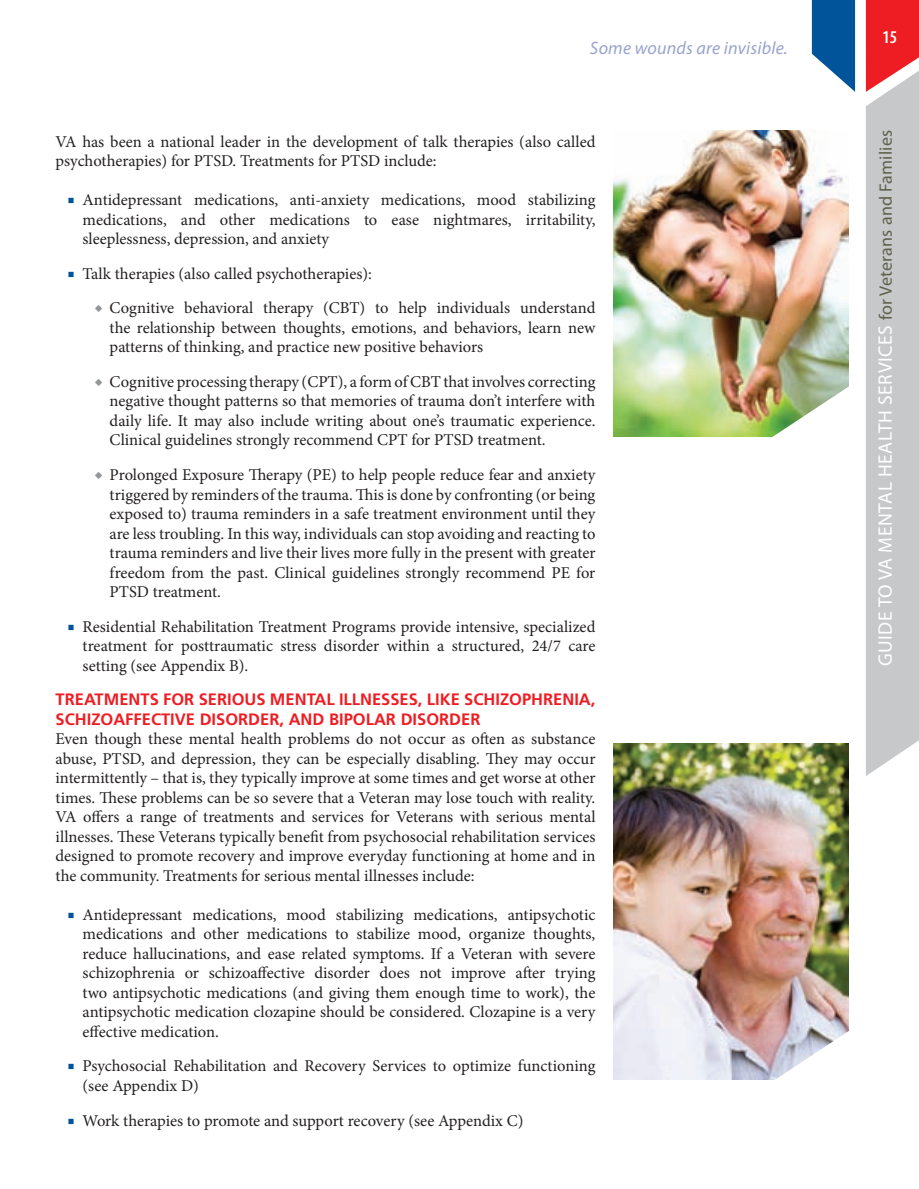
<style>
.page{position:relative;width:919px;height:1189px;background:#fff}
.page>*{position:absolute;margin:0;border:0;box-sizing:border-box;transform-origin:0 0}
.t1{font:19.5px "Myriad Pro";letter-spacing:.03em;color:#fff}
.t2{font:italic 18px "Myriad Pro";letter-spacing:.01em;color:#99a4cc}
.t3{font:600 condensed 18px "Myriad Pro";color:#fff}
.t4{font:16.5px/19.5px "Minion Pro";color:#231f20;text-align:justify}
.t5{font:700 16.5px/19.5px "Frutiger";color:#ee1d23}
.s1{font-weight:700;font-size:18px;color:#01549a}
.s2{font-weight:700;font-size:18px;color:#939598}
.s3{font-size:18px;color:#60614b}
</style>
<div class="page">
<svg style="left:811px;top:0;width:43px;height:91px"></svg>
<svg style="left:865px;top:0;width:53px;height:776px;background:#cdbabd"></svg>
<img style="left:613px;top:130px;width:234px;height:306px">
<svg style="left:770px;top:386px;width:79px;height:51px"></svg>
<img style="left:613px;top:743px;width:234px;height:335px">
<svg style="left:770px;top:1029px;width:79px;height:51px"></svg>
<p class="t2" style="left:589px;top:37px;width:199px">Some wounds are invisible.</p>
<p class="t4" style="left:55px;top:132px;width:541px">VA has been a national leader in the development of talk therapies (also called psychotherapies) for PTSD. Treatments for PTSD include:</p>
<p class="t4" style="left:82px;top:190px;width:514px;text-indent:-15px"><span class="s1">■</span> Antidepressant medications, anti-anxiety medications, mood stabilizing medications, and other medications to ease nightmares, irritability, sleeplessness, depression, and anxiety</p>
<p class="t4" style="left:67px;top:264px;width:305px"><span class="s1">■</span> Talk therapies (also called psychotherapies):</p>
<p class="t4" style="left:109px;top:298px;width:487px;text-indent:-15px"><span class="s2">◆</span> Cognitive behavioral therapy (CBT) to help individuals understand the relationship between thoughts, emotions, and behaviors, learn new patterns of thinking, and practice new positive behaviors</p>
<p class="t4" style="left:109px;top:372px;width:487px;text-indent:-15px"><span class="s2">◆</span> Cognitive processing therapy (CPT), a form of CBT that involves correcting negative thought patterns so that memories of trauma don’t interfere with daily life. It may also include writing about one’s traumatic experience.<br>Clinical guidelines strongly recommend CPT for PTSD treatment.</p>
<p class="t4" style="left:109px;top:465px;width:487px;text-indent:-15px"><span class="s2">◆</span> Prolonged Exposure Therapy (PE) to help people reduce fear and anxiety triggered by reminders of the trauma. This is done by confronting (or being exposed to) trauma reminders in a safe treatment environment until they are less troubling. In this way, individuals can stop avoiding and reacting to trauma reminders and live their lives more fully in the present with greater freedom from the past. Clinical guidelines strongly recommend PE for PTSD treatment.</p>
<p class="t4" style="left:82px;top:616px;width:514px;text-indent:-15px"><span class="s1">■</span> Residential Rehabilitation Treatment Programs provide intensive, specialized treatment for posttraumatic stress disorder within a structured, 24/7 care setting (see Appendix B).</p>
<h2 class="t5" style="left:56px;top:689px;width:541px">TREATMENTS FOR SERIOUS MENTAL ILLNESSES, LIKE SCHIZOPHRENIA,<br>SCHIZOAFFECTIVE DISORDER, AND BIPOLAR DISORDER</h2>
<p class="t4" style="left:56px;top:729px;width:541px">Even though these mental health problems do not occur as often as substance abuse, PTSD, and depression, they can be especially disabling. They may occur intermittently – that is, they typically improve at some times and get worse at other times. These problems can be so severe that a Veteran may lose touch with reality.<br>VA offers a range of treatments and services for Veterans with serious mental illnesses. These Veterans typically benefit from psychosocial rehabilitation services designed to promote recovery and improve everyday functioning at home and in the community. Treatments for serious mental illnesses include:</p>
<p class="t4" style="left:82px;top:904px;width:514px;text-indent:-15px"><span class="s1">■</span> Antidepressant medications, mood stabilizing medications, antipsychotic medications and other medications to stabilize mood, organize thoughts, reduce hallucinations, and ease related symptoms. If a Veteran with severe schizophrenia or schizoaffective disorder does not improve after trying two antipsychotic medications (and giving them enough time to work), the antipsychotic medication clozapine should be considered. Clozapine is a very effective medication.</p>
<p class="t4" style="left:82px;top:1056px;width:514px;text-indent:-15px"><span class="s1">■</span> Psychosocial Rehabilitation and Recovery Services to optimize functioning (see Appendix D)</p>
<p class="t4" style="left:67px;top:1110px;width:457px"><span class="s1">■</span> Work therapies to promote and support recovery (see Appendix C)</p>
<p class="t3" style="left:882px;top:26px;width:16px">15</p>
<p class="t1" style="left:872px;top:666px;width:537px;rotate:-90deg">Guide to VA Mental Health Services <span class="s3">for Veterans and Families</span></p>
</div>
